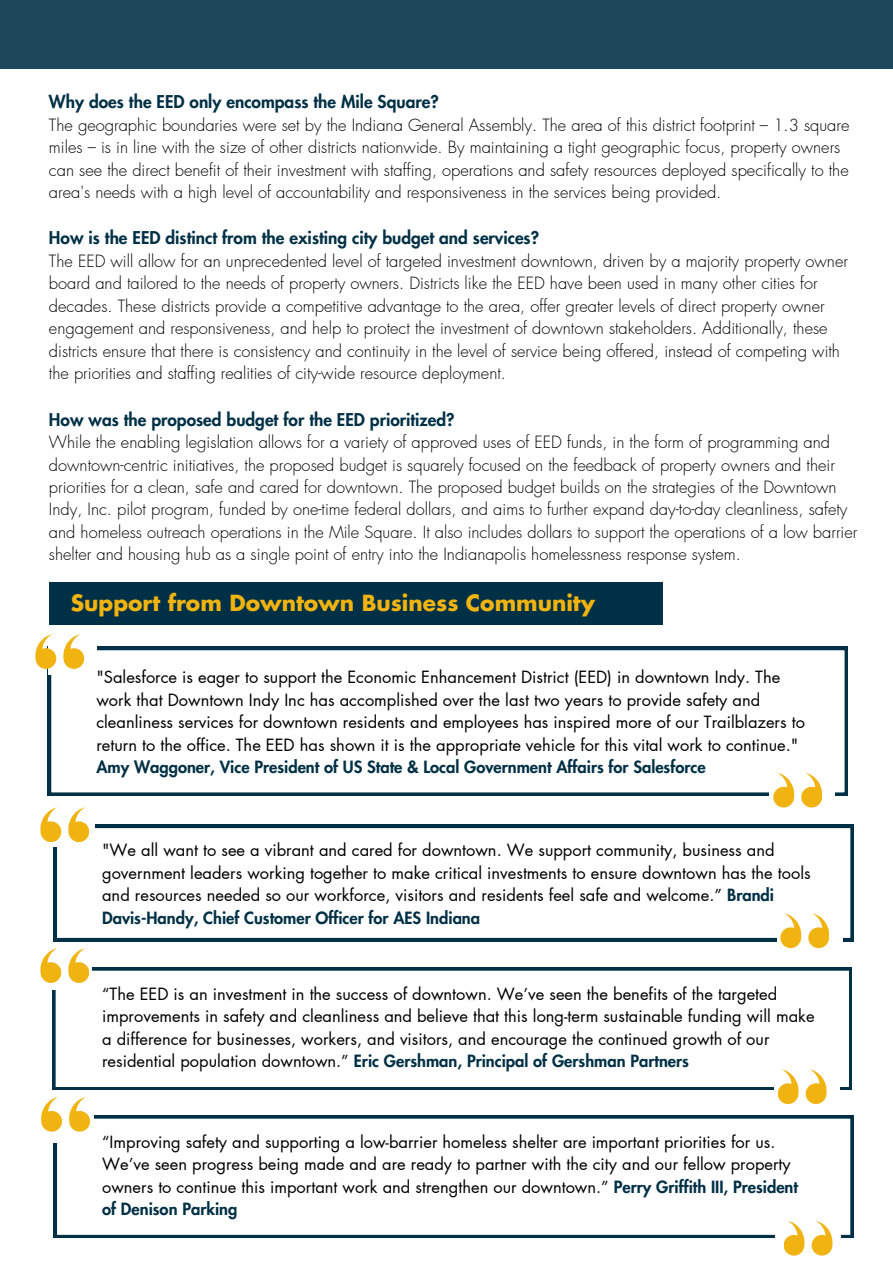
<style>
.page{position:relative;width:893px;height:1264px;background:#fff}
.page>*{position:absolute;margin:0;border:0;box-sizing:border-box;transform-origin:0 0}
.t1{font:700 21.75px "Futura LT Pro";color:#f0b310}
.t2{font:800 17.25px "Futura LT Pro";color:#003045}
.t3{font:300 16.5px/22.5px "Futura LT Pro";color:#000}
.t4{font:16.5px/22.5px "Futura LT Pro";color:#000}
.s1{font-weight:800;color:#003045}
</style>
<div class="page">
<div style="left:49px;top:582px;width:613px;height:42px;background:#003045"></div>
<div style="left:0;top:0;width:892px;height:68px;background:#1d475a"></div>
<svg style="left:48px;top:647px;width:799px;height:148px"></svg>
<div style="left:48px;top:635px;width:48px;height:39px;background:#fff"></div>
<svg style="left:35px;top:634px;width:21px;height:35px"></svg>
<svg style="left:63px;top:634px;width:21px;height:35px"></svg>
<div style="left:769px;top:763px;width:65px;height:53px;background:#fff"></div>
<svg style="left:801px;top:772px;width:20px;height:35px"></svg>
<svg style="left:773px;top:772px;width:21px;height:35px"></svg>
<svg style="left:52px;top:967px;width:799px;height:122px"></svg>
<div style="left:43px;top:950px;width:49px;height:39px;background:#fff"></div>
<svg style="left:40px;top:948px;width:21px;height:34px"></svg>
<svg style="left:68px;top:948px;width:21px;height:34px"></svg>
<div style="left:774px;top:1059px;width:65px;height:54px;background:#fff"></div>
<svg style="left:805px;top:1069px;width:21px;height:34px"></svg>
<svg style="left:778px;top:1069px;width:20px;height:34px"></svg>
<svg style="left:54px;top:1115px;width:799px;height:122px"></svg>
<div style="left:39px;top:1091px;width:55px;height:51px;background:#fff"></div>
<svg style="left:41px;top:1097px;width:21px;height:34px"></svg>
<svg style="left:69px;top:1097px;width:20px;height:34px"></svg>
<div style="left:775px;top:1211px;width:65px;height:51px;background:#fff"></div>
<svg style="left:811px;top:1221px;width:20px;height:34px"></svg>
<svg style="left:784px;top:1221px;width:20px;height:34px"></svg>
<svg style="left:54px;top:824px;width:799px;height:117px"></svg>
<div style="left:777px;top:896px;width:65px;height:54px;background:#fff"></div>
<div style="left:47px;top:807px;width:48px;height:39px;background:#fff"></div>
<svg style="left:40px;top:807px;width:21px;height:35px"></svg>
<svg style="left:68px;top:807px;width:21px;height:35px"></svg>
<svg style="left:808px;top:913px;width:20px;height:35px"></svg>
<svg style="left:780px;top:913px;width:21px;height:35px"></svg>
<p class="t2" style="left:49px;top:94px;width:391px">Why does the EED only encompass the Mile Square?</p>
<p class="t3" style="left:49px;top:114px;width:801px">The geographic boundaries were set by the Indiana General Assembly. The area of this district footprint – 1.3 square miles – is in line with the size of other districts nationwide. By maintaining a tight geographic focus, property owners can see the direct benefit of their investment with staffing, operations and safety resources deployed specifically to the area's needs with a high level of accountability and responsiveness in the services being provided.</p>
<p class="t2" style="left:49px;top:230px;width:491px">How is the EED distinct from the existing city budget and services?</p>
<p class="t3" style="left:49px;top:250px;width:800px">The EED will allow for an unprecedented level of targeted investment downtown, driven by a majority property owner board and tailored to the needs of property owners. Districts like the EED have been used in many other cities for decades. These districts provide a competitive advantage to the area, offer greater levels of direct property owner engagement and responsiveness, and help to protect the investment of downtown stakeholders. Additionally, these districts ensure that there is consistency and continuity in the level of service being offered, instead of competing with the priorities and staffing realities of city-wide resource deployment.</p>
<p class="t2" style="left:49px;top:411px;width:407px">How was the proposed budget for the EED prioritized?</p>
<p class="t3" style="left:49px;top:431px;width:809px">While the enabling legislation allows for a variety of approved uses of EED funds, in the form of programming and downtown-centric initiatives, the proposed budget is squarely focused on the feedback of property owners and their priorities for a clean, safe and cared for downtown. The proposed budget builds on the strategies of the Downtown Indy, Inc. pilot program, funded by one-time federal dollars, and aims to further expand day-to-day cleanliness, safety and homeless outreach operations in the Mile Square. It also includes dollars to support the operations of a low barrier shelter and housing hub as a single point of entry into the Indianapolis homelessness response system.</p>
<p class="t1" style="left:71px;top:593px;width:525px">Support from Downtown Business Community</p>
<p class="t4" style="left:96px;top:666px;width:710px">"Salesforce is eager to support the Economic Enhancement District (EED) in downtown Indy. The work that Downtown Indy Inc has accomplished over the last two years to provide safety and cleanliness services for downtown residents and employees has inspired more of our Trailblazers to return to the office. The EED has shown it is the appropriate vehicle for this vital work to continue." <span class="s1">Amy Waggoner, Vice President of US State &amp; Local Government Affairs for Salesforce</span></p>
<p class="t4" style="left:102px;top:839px;width:710px">"We all want to see a vibrant and cared for downtown. We support community, business and government leaders working together to make critical investments to ensure downtown has the tools and resources needed so our workforce, visitors and residents feel safe and welcome.” <span class="s1">Brandi Davis-Handy, Chief Customer Officer for AES Indiana</span></p>
<p class="t4" style="left:102px;top:983px;width:714px">“The EED is an investment in the success of downtown. We’ve seen the benefits of the targeted improvements in safety and cleanliness and believe that this long-term sustainable funding will make a difference for businesses, workers, and visitors, and encourage the continued growth of our residential population downtown.” <span class="s1">Eric Gershman, Principal of Gershman Partners</span></p>
<p class="t4" style="left:102px;top:1130px;width:697px">“Improving safety and supporting a low-barrier homeless shelter are important priorities for us.<br>We’ve seen progress being made and are ready to partner with the city and our fellow property owners to continue this important work and strengthen our downtown.” <span class="s1">Perry Griffith III, President of Denison Parking</span></p>
</div>
